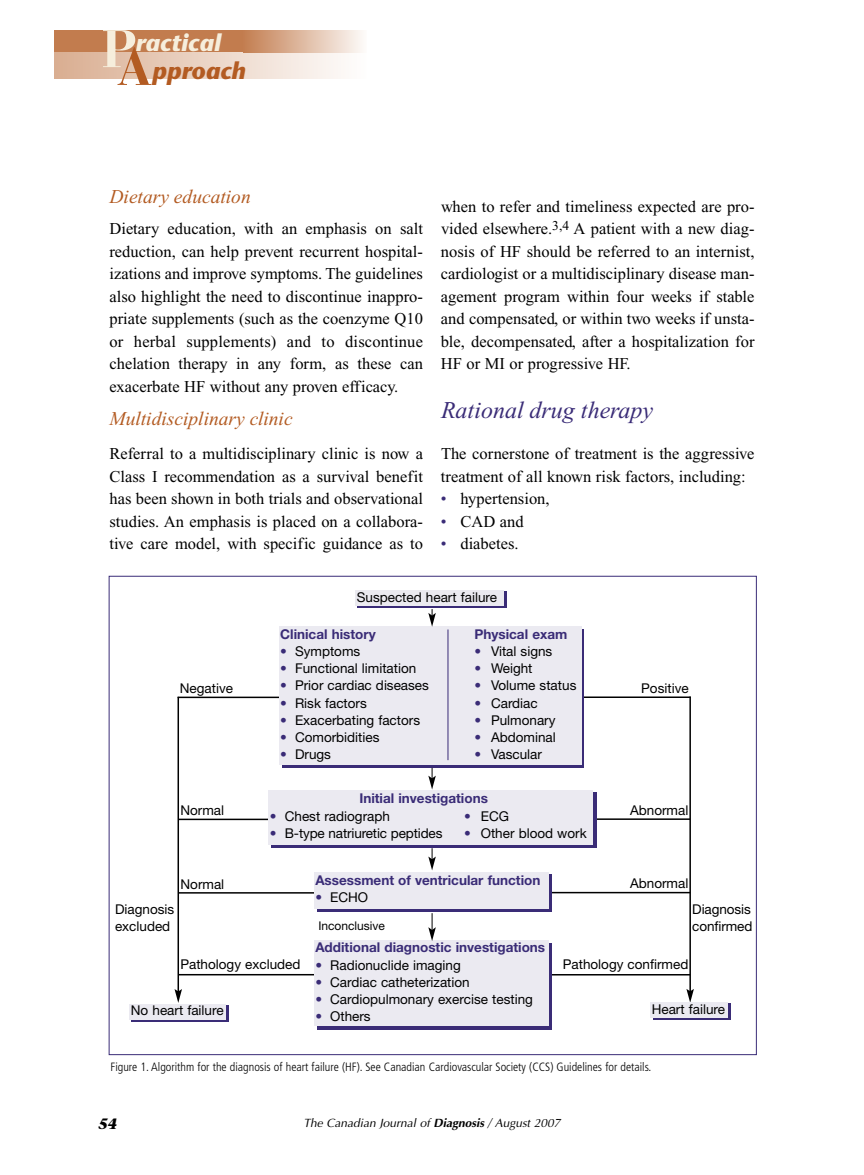
<style>
.page{position:relative;width:864px;height:1175px;background:#fff}
.page>*{position:absolute;margin:0;border:0;box-sizing:border-box;transform-origin:0 0}
.t1{font:52.5px "Bauer Bodoni Bold Os F";color:#f6eedc}
.t2{font:italic 24px "Times";color:#3a2c77}
.t3{font:italic 700 24px "Stone Sans";color:#f6eedc}
.t4{font:italic 700 24px "Stone Sans";color:#b35b22}
.t5{font:italic 19.5px "Times";color:#b35b22}
.t6{font:16.5px/22.5px "Times";color:#000;text-align:justify}
.t7{font:italic 700 15px "Stone Serif";color:#000}
.t8{font:13.5px/17.2px "Helvetica Neue";color:#000}
.t9{font:700 13.5px "Helvetica Neue";color:#3a2c77}
.t10{font:300 condensed 12px "Frutiger";color:#000}
.t11{font:italic 12px "Optima";color:#000}
.t12{font:12px "Helvetica Neue";color:#000}
.s1{color:#b35b22}
.s2{color:#3a2c77}
.s3{font-weight:700}
</style>
<div class="page">
<hr style="left:579px;top:696px;width:112px;height:2px;background:#000">
<hr style="left:591px;top:818px;width:99px;height:2px;background:#000">
<hr style="left:550px;top:891px;width:140px;height:2px;background:#000">
<hr style="left:546px;top:974px;width:144px;height:1px;background:#000">
<hr style="left:178px;top:974px;width:138px;height:1px;background:#000">
<hr style="left:178px;top:892px;width:140px;height:1px;background:#000">
<hr style="left:178px;top:818px;width:93px;height:2px;background:#000">
<hr style="left:178px;top:696px;width:105px;height:2px;background:#000">
<div style="left:54px;top:36px;width:313px;height:43px;background:linear-gradient(to right,#d9ae92,#fdfaf9)"></div>
<div style="left:54px;top:30px;width:230px;height:22px;background:#c27c4e"></div>
<div style="left:243px;top:30px;width:124px;height:22px;background:linear-gradient(to right,#c37d50,#fdfbfa)"></div>
<div style="left:357px;top:591px;width:150px;height:17px;background:#3a2c77"></div>
<div style="left:355px;top:590px;width:148px;height:16px;background:#ebeaf0"></div>
<svg style="left:282px;top:628px;width:302px;height:139px"></svg>
<div style="left:279px;top:626px;width:302px;height:138px;background:#ebeaf1"></div>
<svg style="left:271px;top:792px;width:326px;height:56px;fill:#3a2c77"></svg>
<div style="left:268px;top:790px;width:325px;height:54px;background:#ebeaf1"></div>
<svg style="left:317px;top:874px;width:235px;height:37px"></svg>
<div style="left:314px;top:872px;width:235px;height:36px;background:#ebeaf1"></div>
<div style="left:317px;top:943px;width:235px;height:86px;background:#3a2c77"></div>
<div style="left:314px;top:940px;width:234px;height:86px;background:#ebeaf1"></div>
<hr style="left:178px;top:697px;width:1px;height:294px;background:#000">
<svg style="left:175px;top:989px;width:7px;height:14px"></svg>
<hr style="left:689px;top:696px;width:2px;height:295px;background:#000">
<svg style="left:686px;top:988px;width:8px;height:14px"></svg>
<svg style="left:132px;top:1005px;width:97px;height:16px"></svg>
<div style="left:129px;top:1003px;width:97px;height:16px;background:#ebeaf1"></div>
<div style="left:653px;top:1003px;width:78px;height:17px;background:#3a2c77"></div>
<div style="left:650px;top:1002px;width:78px;height:16px;background:#ebeaf1"></div>
<svg style="left:428px;top:609px;width:8px;height:17px"></svg>
<svg style="left:428px;top:768px;width:8px;height:21px"></svg>
<svg style="left:428px;top:848px;width:8px;height:22px"></svg>
<svg style="left:428px;top:913px;width:8px;height:28px"></svg>
<hr style="left:448px;top:629px;width:1px;height:131px;background:#3a2c77">
<h1 class="t1" style="left:102px;top:30px;width:52px">P<span class="s1">A</span></h1>
<h2 class="t3" style="left:136px;top:34px;width:87px">ractical</h2>
<h2 class="t4" style="left:152px;top:61px;width:95px">pproach</h2>
<p class="t5" style="left:110px;top:190px;width:143px">Dietary education</p>
<p class="t6" style="left:109px;top:219px;width:315px">Dietary education, with an emphasis on salt reduction, can help prevent recurrent hospital&shy;izations and improve symptoms. The guidelines also highlight the need to discontinue inappro&shy;priate supplements (such as the coenzyme Q10 or herbal supplements) and to discontinue chelation therapy in any form, as these can exacerbate HF without any proven efficacy.</p>
<p class="t5" style="left:110px;top:411px;width:185px">Multidisciplinary clinic</p>
<p class="t6" style="left:109px;top:444px;width:315px">Referral to a multidisciplinary clinic is now a Class I recommendation as a survival benefit has been shown in both trials and observational studies. An emphasis is placed on a collabora&shy;tive care model, with specific guidance as to</p>
<p class="t6" style="left:441px;top:196px;width:315px">when to refer and timeliness expected are pro&shy;vided elsewhere.<sup>3,4</sup> A patient with a new diag&shy;nosis of HF should be referred to an internist, cardiologist or a multidisciplinary disease man&shy;agement program within four weeks if stable and compensated, or within two weeks if unsta&shy;ble, decompensated, after a hospitalization for HF or MI or progressive HF.</p>
<h2 class="t2" style="left:441px;top:401px;width:213px">Rational drug therapy</h2>
<p class="t6" style="left:441px;top:444px;width:315px">The cornerstone of treatment is the aggressive treatment of all known risk factors, including:</p>
<p class="t6" style="left:441px;top:489px;width:110px"><span class="s2">•</span> hypertension,</p>
<p class="t6" style="left:441px;top:511px;width:84px"><span class="s2">•</span> CAD and</p>
<p class="t6" style="left:441px;top:534px;width:79px"><span class="s2">•</span> diabetes.</p>
<p class="t8" style="left:357px;top:589px;width:142px">Suspected heart failure</p>
<p class="t9" style="left:280px;top:629px;width:97px">Clinical history</p>
<p class="t9" style="left:475px;top:629px;width:94px">Physical exam</p>
<p class="t8" style="left:280px;top:643px;width:82px"><span class="s2">•</span> Symptoms</p>
<p class="t8" style="left:475px;top:643px;width:79px"><span class="s2">•</span> Vital signs</p>
<p class="t8" style="left:280px;top:661px;width:138px"><span class="s2">•</span> Functional limitation</p>
<p class="t8" style="left:475px;top:661px;width:60px"><span class="s2">•</span> Weight</p>
<p class="t8" style="left:280px;top:678px;width:150px"><span class="s2">•</span> Prior cardiac diseases</p>
<p class="t8" style="left:475px;top:678px;width:103px"><span class="s2">•</span> Volume status</p>
<p class="t8" style="left:280px;top:695px;width:88px"><span class="s2">•</span> Risk factors</p>
<p class="t8" style="left:475px;top:695px;width:65px"><span class="s2">•</span> Cardiac</p>
<p class="t8" style="left:280px;top:712px;width:141px"><span class="s2">•</span> Exacerbating factors</p>
<p class="t8" style="left:475px;top:712px;width:83px"><span class="s2">•</span> Pulmonary</p>
<p class="t8" style="left:280px;top:730px;width:101px"><span class="s2">•</span> Comorbidities</p>
<p class="t8" style="left:475px;top:730px;width:83px"><span class="s2">•</span> Abdominal</p>
<p class="t8" style="left:280px;top:747px;width:52px"><span class="s2">•</span> Drugs</p>
<p class="t8" style="left:475px;top:747px;width:69px"><span class="s2">•</span> Vascular</p>
<p class="t9" style="left:359px;top:793px;width:130px">Initial investigations</p>
<p class="t8" style="left:270px;top:808px;width:121px"><span class="s2">•</span> Chest radiograph</p>
<p class="t8" style="left:464px;top:808px;width:46px"><span class="s2">•</span> ECG</p>
<p class="t8" style="left:270px;top:825px;width:174px"><span class="s2">•</span> B-type natriuretic peptides</p>
<p class="t8" style="left:464px;top:825px;width:124px"><span class="s2">•</span> Other blood work</p>
<p class="t9" style="left:315px;top:875px;width:227px">Assessment of ventricular function</p>
<p class="t8" style="left:315px;top:890px;width:54px"><span class="s2">•</span> ECHO</p>
<p class="t8" style="left:180px;top:681px;width:55px">Negative</p>
<p class="t8" style="left:641px;top:681px;width:49px">Positive</p>
<p class="t8" style="left:180px;top:803px;width:45px">Normal</p>
<p class="t8" style="left:630px;top:802px;width:60px">Abnormal</p>
<p class="t8" style="left:630px;top:876px;width:60px">Abnormal</p>
<p class="t8" style="left:181px;top:876px;width:45px">Normal</p>
<p class="t8" style="left:115px;top:902px;width:61px">Diagnosis excluded</p>
<p class="t8" style="left:692px;top:901px;width:62px">Diagnosis confirmed</p>
<p class="t12" style="left:318px;top:921px;width:68px">Inconclusive</p>
<p class="t9" style="left:315px;top:942px;width:231px">Additional diagnostic investigations</p>
<p class="t8" style="left:315px;top:957px;width:147px"><span class="s2">•</span> Radionuclide imaging</p>
<p class="t8" style="left:315px;top:974px;width:156px"><span class="s2">•</span> Cardiac catheterization</p>
<p class="t8" style="left:315px;top:992px;width:219px"><span class="s2">•</span> Cardiopulmonary exercise testing</p>
<p class="t8" style="left:315px;top:1009px;width:57px"><span class="s2">•</span> Others</p>
<p class="t8" style="left:563px;top:956px;width:127px">Pathology confirmed</p>
<p class="t8" style="left:180px;top:957px;width:122px">Pathology excluded</p>
<p class="t8" style="left:131px;top:1002px;width:94px">No heart failure</p>
<p class="t8" style="left:652px;top:1001px;width:75px">Heart failure</p>
<p class="t10" style="left:111px;top:1061px;width:542px">Figure 1. Algorithm for the diagnosis of heart failure (HF). See Canadian Cardiovascular Society (CCS) Guidelines for details.</p>
<p class="t7" style="left:98px;top:1118px;width:20px">54</p>
<p class="t11" style="left:304px;top:1115px;width:258px">The Canadian Journal of <span class="s3">Diagnosis</span> / August 2007</p>
</div>
